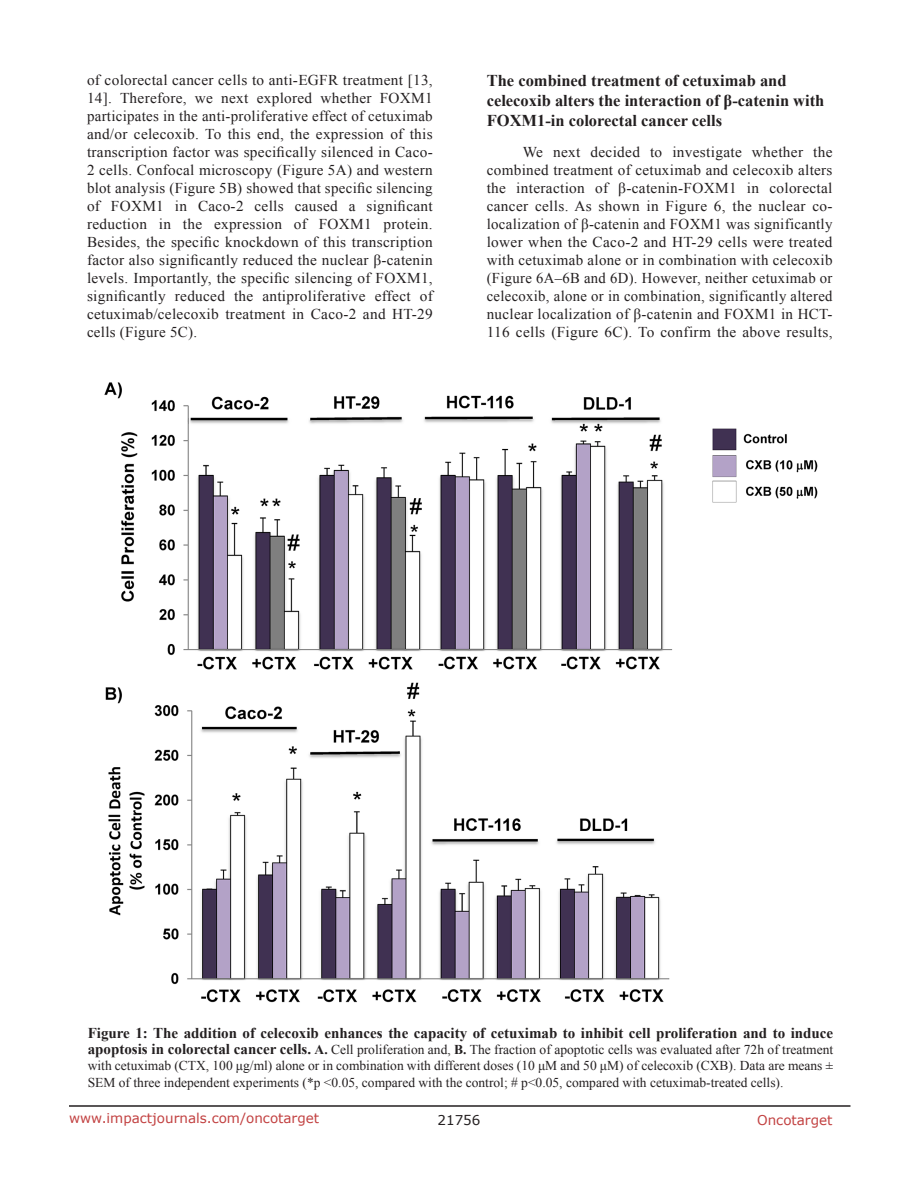
<style>
.page{position:relative;width:918px;height:1188px;background:#fff}
.page>*{position:absolute;margin:0;border:0;box-sizing:border-box;transform-origin:0 0}
.SubHeading{font:700 16.5px/19.8px "Times New Roman";color:#231f20}
.BodyText{font:15px/18px "Times New Roman";letter-spacing:.02em;color:#231f20;text-align:justify}
.figuretext{font:700 15px "Times New Roman";color:#231f20}
.figuretext-2{font:13.5px/16.2px "Times New Roman";color:#231f20;text-align:justify}
.t1{font:13.5px "Verdana";color:#c24141}
.t2{font:13.5px "Verdana";color:#231f20}
.s1{font-weight:700;font-size:15px}
.s2{font-weight:700}
</style>
<div class="page">
<hr style="left:69px;top:1105px;width:781px;height:2px;background:#231f20">
<img style="left:104px;top:382px;width:714px;height:621px">
<p class="BodyText" style="left:87px;top:71px;width:347px">of colorectal cancer cells to anti-EGFR treatment [13, 14]. Therefore, we next explored whether FOXM1 participates in the anti-proliferative effect of cetuximab and/or celecoxib. To this end, the expression of this transcription factor was specifically silenced in Caco-2 cells. Confocal microscopy (Figure 5A) and western blot analysis (Figure 5B) showed that specific silencing of FOXM1 in Caco-2 cells caused a significant reduction in the expression of FOXM1 protein.<br>Besides, the specific knockdown of this transcription factor also significantly reduced the nuclear β-catenin levels. Importantly, the specific silencing of FOXM1, significantly reduced the antiproliferative effect of cetuximab/celecoxib treatment in Caco-2 and HT-29 cells (Figure 5C).</p>
<p class="SubHeading" style="left:487px;top:70px;width:339px">The combined treatment of cetuximab and celecoxib alters the interaction of β-catenin with<br>FOXM1-in colorectal cancer cells</p>
<p class="BodyText" style="left:487px;top:143px;width:347px;text-indent:36px">We next decided to investigate whether the combined treatment of cetuximab and celecoxib alters the interaction of β-catenin-FOXM1 in colorectal cancer cells. As shown in Figure 6, the nuclear co&shy;localization of β-catenin and FOXM1 was significantly lower when the Caco-2 and HT-29 cells were treated with cetuximab alone or in combination with celecoxib (Figure 6A–6B and 6D). However, neither cetuximab or celecoxib, alone or in combination, significantly altered nuclear localization of β-catenin and FOXM1 in HCT-116 cells (Figure 6C). To confirm the above results,</p>
<p class="figuretext" style="left:88px;top:1023px;width:747px">Figure 1: The addition of celecoxib enhances the capacity of cetuximab to inhibit cell proliferation and to induce</p>
<p class="figuretext-2" style="left:88px;top:1041px;width:747px"><span class="s1">apoptosis in colorectal cancer cells.</span> <span class="s2">A.</span> Cell proliferation and, <span class="s2">B.</span> The fraction of apoptotic cells was evaluated after 72h of treatment with cetuximab (CTX, 100 μg/ml) alone or in combination with different doses (10 μM and 50 μM) of celecoxib (CXB). Data are means ± SEM of three independent experiments (*p &lt;0.05, compared with the control; # p&lt;0.05, compared with cetuximab-treated cells).</p>
<p class="t1" style="left:69px;top:1109px;width:252px">www.impactjournals.com/oncotarget</p>
<p class="t2" style="left:438px;top:1111px;width:44px">21756</p>
<p class="t1" style="left:757px;top:1111px;width:77px">Oncotarget</p>
</div>
